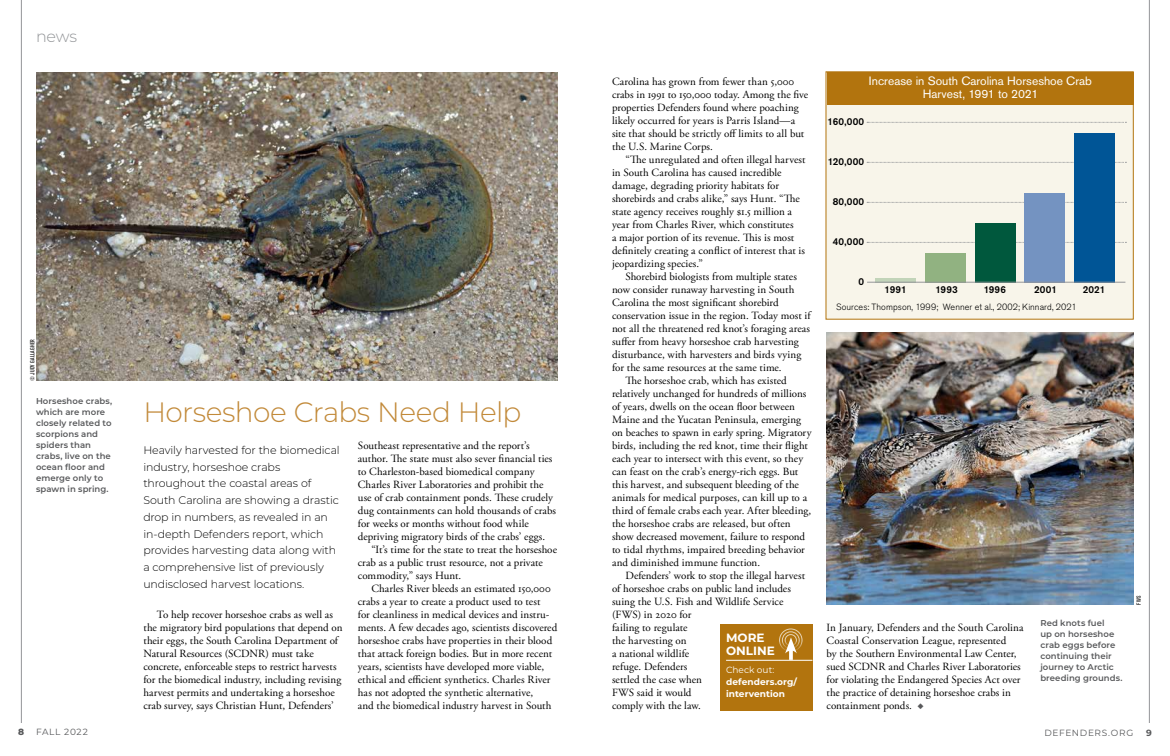
<style>
.page{position:relative;width:1170px;height:756px;background:#fff}
.page>*{position:absolute;margin:0;border:0;box-sizing:border-box;transform-origin:0 0}
.t1{font:300 28px "Montserrat";letter-spacing:-.02em;color:#c28a3a}
.t2{font:300 16px "Montserrat";color:#939598}
.t3{font:12px/13.8px "Akzidenz Grotesk Std";color:#fff;text-align:center}
.t4{font:700 12px/13px "Montserrat";color:#fff}
.t5{font:11px/13px "Adobe Garamond Pro";letter-spacing:.005em;color:#000}
.t6{font:300 11px/16.8px "Montserrat";letter-spacing:-.01em;color:#000}
.t7{font:500 10px "Akzidenz Grotesk Std";letter-spacing:.015em;color:#000}
.t8{font:300 9px "Akzidenz Grotesk Std";letter-spacing:.01em;color:#000}
.t9{font:700 9px/12px "Montserrat";letter-spacing:.005em;color:#fff}
.t10{font:9px "Montserrat";letter-spacing:.08em;color:#58595b}
.t11{font:9px "Montserrat";color:#fff}
.t12{font:800 9px "Montserrat";color:#58595b}
.t13{font:700 9px "Montserrat";color:#58595b}
.t14{font:600 8.5px/11px "Montserrat";letter-spacing:.005em;color:#58595b}
.t15{font:condensed 6px "Akzidenz Grotesk Std";letter-spacing:.035em;color:#000}
.s1{color:#58595b}
</style>
<div class="page">
<hr style="left:21px;top:0;width:1px;height:723px;background:#939598">
<hr style="left:1149px;top:0;width:1px;height:723px;background:#939598">
<div style="left:825px;top:71px;width:309px;height:249px;background:#f8f5ea"></div>
<svg style="left:867px;top:242px;width:259px;height:1px"></svg>
<svg style="left:867px;top:202px;width:259px;height:1px"></svg>
<svg style="left:867px;top:162px;width:259px;height:1px"></svg>
<svg style="left:867px;top:122px;width:259px;height:1px"></svg>
<div style="left:1074px;top:133px;width:41px;height:150px;background:#005596"></div>
<div style="left:1025px;top:193px;width:40px;height:90px;background:#7493c1"></div>
<div style="left:975px;top:223px;width:41px;height:60px;background:#00583d"></div>
<div style="left:925px;top:253px;width:41px;height:30px;background:#91b281"></div>
<svg style="left:876px;top:278px;width:40px;height:4px"></svg>
<hr style="left:867px;top:282px;width:258px;height:1px;background:#939598">
<div style="left:827px;top:72px;width:307px;height:32px;background:#b2740e"></div>
<img style="left:826px;top:332px;width:308px;height:273px">
<div style="left:720px;top:624px;width:92px;height:87px;background:#b2740e"></div>
<hr style="left:726px;top:660px;width:86px;height:1px;background:#fff">
<img style="left:36px;top:72px;width:522px;height:309px">
<h2 class="t2" style="left:36px;top:25px;width:43px">news</h2>
<p class="t15" style="left:29px;top:381px;width:43px;rotate:-90deg">© JUDY GALLAGHER</p>
<p class="t14" style="left:36px;top:395px;width:78px">Horseshoe crabs, which are more closely related to scorpions and spiders than crabs, live on the ocean floor and emerge only to spawn in spring.</p>
<h1 class="t1" style="left:143px;top:393px;width:379px">Horseshoe Crabs Need Help</h1>
<p class="t6" style="left:143px;top:441px;width:198px">Heavily harvested for the biomedical industry, horseshoe crabs throughout the coastal areas of South Carolina are showing a drastic drop in numbers, as revealed in an in-depth Defenders report, which provides harvesting data along with a comprehensive list of previously undisclosed harvest locations.</p>
<p class="t5" style="left:143px;top:608px;width:201px;text-indent:13px">To help recover horseshoe crabs as well as the migratory bird populations that depend on their eggs, the South Carolina Department of Natural Resources (SCDNR) must take concrete, enforceable steps to restrict harvests for the biomedical industry, including revising harvest permits and undertaking a horseshoe crab survey, says Christian Hunt, Defenders’</p>
<p class="t5" style="left:358px;top:439px;width:173px">Southeast representative and the report’s</p>
<p class="t5" style="left:358px;top:452px;width:196px">author. The state must also sever financial ties</p>
<p class="t5" style="left:358px;top:465px;width:178px">to Charleston-based biomedical company</p>
<p class="t5" style="left:358px;top:478px;width:187px">Charles River Laboratories and prohibit the</p>
<p class="t5" style="left:358px;top:491px;width:196px">use of crab containment ponds. These crudely</p>
<p class="t5" style="left:358px;top:504px;width:200px">dug containments can hold thousands of crabs</p>
<p class="t5" style="left:358px;top:517px;width:172px">for weeks or months without food while</p>
<p class="t5" style="left:358px;top:530px;width:189px">depriving migratory birds of the crabs’ eggs.</p>
<p class="t5" style="left:371px;top:543px;width:187px">“It’s time for the state to treat the horseshoe</p>
<p class="t5" style="left:358px;top:556px;width:186px">crab as a public trust resource, not a private</p>
<p class="t5" style="left:358px;top:569px;width:105px">commodity,” says Hunt.</p>
<p class="t5" style="left:371px;top:582px;width:181px">Charles River bleeds an estimated 150,000</p>
<p class="t5" style="left:358px;top:595px;width:184px">crabs a year to create a product used to test</p>
<p class="t5" style="left:358px;top:608px;width:193px">for cleanliness in medical devices and instru-</p>
<p class="t5" style="left:358px;top:621px;width:201px">ments. A few decades ago, scientists discovered</p>
<p class="t5" style="left:358px;top:634px;width:196px">horseshoe crabs have properties in their blood</p>
<p class="t5" style="left:358px;top:647px;width:196px">that attack foreign bodies. But in more recent</p>
<p class="t5" style="left:358px;top:660px;width:188px">years, scientists have developed more viable,</p>
<p class="t5" style="left:358px;top:673px;width:194px">ethical and efficient synthetics. Charles River</p>
<p class="t5" style="left:358px;top:686px;width:177px">has not adopted the synthetic alternative,</p>
<p class="t5" style="left:358px;top:699px;width:195px">and the biomedical industry harvest in South</p>
<p class="t5" style="left:612px;top:75px;width:198px">Carolina has grown from fewer than 5,000 crabs in 1991 to 150,000 today. Among the five properties Defenders found where poaching likely occurred for years is Parris Island—a site that should be strictly off limits to all but the U.S. Marine Corps.</p>
<p class="t5" style="left:612px;top:153px;width:195px;text-indent:13px">“The unregulated and often illegal harvest in South Carolina has caused incredible damage, degrading priority habitats for shorebirds and crabs alike,” says Hunt. “The state agency receives roughly $1.5 million a year from Charles River, which constitutes<br>a major portion of its revenue. This is most definitely creating a conflict of interest that is jeopardizing species.”</p>
<p class="t5" style="left:625px;top:270px;width:173px">Shorebird biologists from multiple states</p>
<p class="t5" style="left:612px;top:283px;width:184px">now consider runaway harvesting in South</p>
<p class="t5" style="left:612px;top:296px;width:168px">Carolina the most significant shorebird</p>
<p class="t5" style="left:612px;top:309px;width:200px">conservation issue in the region. Today most if</p>
<p class="t5" style="left:612px;top:322px;width:200px">not all the threatened red knot’s foraging areas</p>
<p class="t5" style="left:612px;top:335px;width:188px">suffer from heavy horseshoe crab harvesting</p>
<p class="t5" style="left:612px;top:348px;width:191px">disturbance, with harvesters and birds vying</p>
<p class="t5" style="left:612px;top:361px;width:171px">for the same resources at the same time.</p>
<p class="t5" style="left:625px;top:374px;width:163px">The horseshoe crab, which has existed</p>
<p class="t5" style="left:612px;top:387px;width:196px">relatively unchanged for hundreds of millions</p>
<p class="t5" style="left:612px;top:400px;width:184px">of years, dwells on the ocean floor between</p>
<p class="t5" style="left:612px;top:413px;width:191px">Maine and the Yucatan Peninsula, emerging</p>
<p class="t5" style="left:612px;top:426px;width:201px">on beaches to spawn in early spring. Migratory</p>
<p class="t5" style="left:612px;top:439px;width:197px">birds, including the red knot, time their flight</p>
<p class="t5" style="left:612px;top:452px;width:193px">each year to intersect with this event, so they</p>
<p class="t5" style="left:612px;top:465px;width:188px">can feast on the crab’s energy-rich eggs. But</p>
<p class="t5" style="left:612px;top:478px;width:188px">this harvest, and subsequent bleeding of the</p>
<p class="t5" style="left:612px;top:491px;width:197px">animals for medical purposes, can kill up to a</p>
<p class="t5" style="left:612px;top:504px;width:201px">third of female crabs each year. After bleeding,</p>
<p class="t5" style="left:612px;top:517px;width:180px">the horseshoe crabs are released, but often</p>
<p class="t5" style="left:612px;top:530px;width:195px">show decreased movement, failure to respond</p>
<p class="t5" style="left:612px;top:543px;width:194px">to tidal rhythms, impaired breeding behavior</p>
<p class="t5" style="left:612px;top:556px;width:150px">and diminished immune function.</p>
<p class="t5" style="left:625px;top:569px;width:181px">Defenders’ work to stop the illegal harvest</p>
<p class="t5" style="left:612px;top:582px;width:181px">of horseshoe crabs on public land includes</p>
<p class="t5" style="left:612px;top:595px;width:173px">suing the U.S. Fish and Wildlife Service</p>
<p class="t5" style="left:612px;top:608px;width:81px">(FWS) in 2020 for</p>
<p class="t5" style="left:612px;top:621px;width:77px">failing to regulate</p>
<p class="t5" style="left:612px;top:634px;width:76px">the harvesting on</p>
<p class="t5" style="left:612px;top:647px;width:79px">a national wildlife</p>
<p class="t5" style="left:612px;top:660px;width:77px">refuge. Defenders</p>
<p class="t5" style="left:612px;top:673px;width:91px">settled the case when</p>
<p class="t5" style="left:612px;top:686px;width:81px">FWS said it would</p>
<p class="t5" style="left:612px;top:699px;width:90px">comply with the law.</p>
<p class="t4" style="left:726px;top:630px;width:50px">MORE<br>ONLINE</p>
<p class="t11" style="left:726px;top:663px;width:50px">Check out:</p>
<p class="t9" style="left:726px;top:675px;width:72px">defenders.org/ intervention</p>
<p class="t3" style="left:869px;top:73px;width:225px">Increase in South Carolina Horseshoe Crab<br>Harvest, 1991 to 2021</p>
<p class="t7" style="left:828px;top:115px;width:38px">160,000</p>
<p class="t7" style="left:828px;top:155px;width:38px">120,000</p>
<p class="t7" style="left:833px;top:195px;width:33px">80,000</p>
<p class="t7" style="left:833px;top:235px;width:33px">40,000</p>
<p class="t7" style="left:859px;top:276px;width:7px">0</p>
<p class="t7" style="left:885px;top:284px;width:24px">1991</p>
<p class="t7" style="left:935px;top:284px;width:24px">1993</p>
<p class="t7" style="left:984px;top:284px;width:24px">1996</p>
<p class="t7" style="left:1034px;top:284px;width:24px">2001</p>
<p class="t7" style="left:1083px;top:284px;width:24px">2021</p>
<p class="t8" style="left:836px;top:302px;width:242px">Sources: Thompson, 1999; Wenner et al., 2002; Kinnard, 2021</p>
<p class="t5" style="left:826px;top:621px;width:198px">In January, Defenders and the South Carolina Coastal Conservation League, represented<br>by the Southern Environmental Law Center, sued SCDNR and Charles River Laboratories for violating the Endangered Species Act over the practice of detaining horseshoe crabs in containment ponds. <span class="s1">◆</span></p>
<p class="t14" style="left:1040px;top:617px;width:84px">Red knots fuel<br>up on horseshoe crab eggs before continuing their journey to Arctic breeding grounds.</p>
<p class="t15" style="left:1135px;top:605px;width:10px;rotate:-90deg">FWS</p>
<p class="t12" style="left:18px;top:725px;width:8px">8</p>
<p class="t10" style="left:36px;top:725px;width:53px">FALL 2022</p>
<p class="t10" style="left:1044px;top:727px;width:90px">DEFENDERS.ORG</p>
<p class="t13" style="left:1146px;top:727px;width:7px">9</p>
</div>
